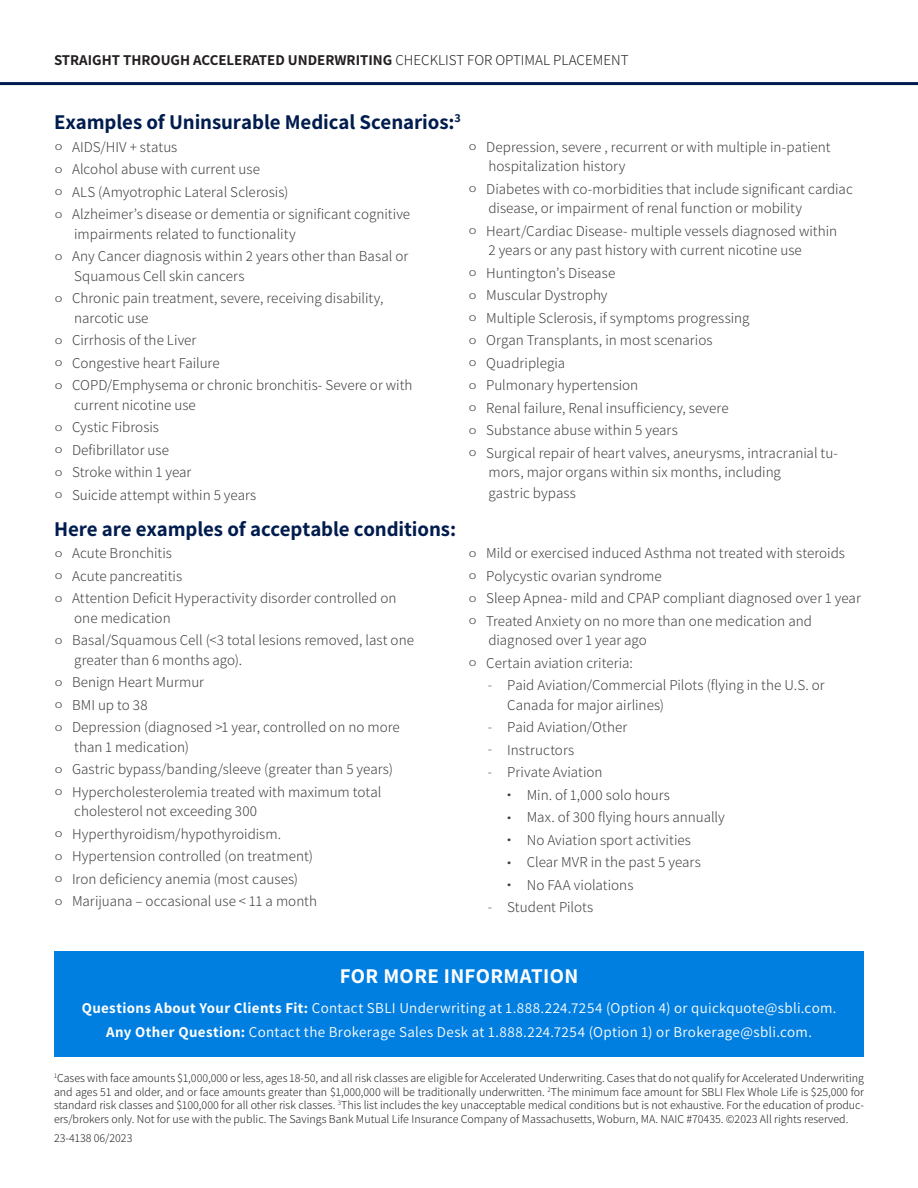
<style>
.page{position:relative;width:918px;height:1188px;background:#fff}
.page>*{position:absolute;margin:0;border:0;box-sizing:border-box;transform-origin:0 0}
.sub_header{font:700 21px "Assistant";letter-spacing:-.005em;color:#001c4e}
.body{font:700 21px "Assistant";letter-spacing:.015em;color:#fff}
.t1{font:300 15px/19.5px "Assistant";color:#3e3e3f}
.body-2{font:15px "Assistant";letter-spacing:.02em;color:#fff}
.t2{font:700 15px "Assistant";color:#231f20}
.t3{font:300 12px/13.5px "Assistant";color:#231f20;text-align:justify}
.s1{font-weight:300}
.s2{font-size:12px}
.s3{font-weight:700}
</style>
<div class="page">
<hr style="left:0;top:82px;width:918px;height:3px;background:#001c4e">
<div style="left:54px;top:951px;width:810px;height:105px;background:#007fe1"></div>
<p class="t2" style="left:54px;top:50px;width:576px">STRAIGHT THROUGH ACCELERATED UNDERWRITING <span class="s1">CHECKLIST FOR OPTIMAL PLACEMENT</span></p>
<p class="sub_header" style="left:54px;top:108px;width:409px">Examples of Uninsurable Medical Scenarios:<sup>3</sup></p>
<p class="t1" style="left:55px;top:136px;width:124px"><span class="s2">o</span> AIDS/HIV + status</p>
<p class="t1" style="left:55px;top:159px;width:207px"><span class="s2">o</span> Alcohol abuse with current use</p>
<p class="t1" style="left:55px;top:181px;width:235px"><span class="s2">o</span> ALS (Amyotrophic Lateral Sclerosis)</p>
<p class="t1" style="left:74px;top:204px;width:337px;text-indent:-20px"><span class="s2">o</span> Alzheimer’s disease or dementia or significant cognitive impairments related to functionality</p>
<p class="t1" style="left:74px;top:246px;width:336px;text-indent:-20px"><span class="s2">o</span> Any Cancer diagnosis within 2 years other than Basal or<br>Squamous Cell skin cancers</p>
<p class="t1" style="left:74px;top:288px;width:311px;text-indent:-20px"><span class="s2">o</span> Chronic pain treatment, severe, receiving disability, narcotic use</p>
<p class="t1" style="left:55px;top:330px;width:143px"><span class="s2">o</span> Cirrhosis of the Liver</p>
<p class="t1" style="left:55px;top:352px;width:166px"><span class="s2">o</span> Congestive heart Failure</p>
<p class="t1" style="left:74px;top:375px;width:340px;text-indent:-20px"><span class="s2">o</span> COPD/Emphysema or chronic bronchitis- Severe or with current nicotine use</p>
<p class="t1" style="left:55px;top:417px;width:106px"><span class="s2">o</span> Cystic Fibrosis</p>
<p class="t1" style="left:55px;top:439px;width:116px"><span class="s2">o</span> Defibrillator use</p>
<p class="t1" style="left:55px;top:462px;width:138px"><span class="s2">o</span> Stroke within 1 year</p>
<p class="t1" style="left:55px;top:484px;width:203px"><span class="s2">o</span> Suicide attempt within 5 years</p>
<p class="sub_header" style="left:54px;top:514px;width:404px">Here are examples of acceptable conditions:</p>
<p class="t1" style="left:55px;top:543px;width:119px"><span class="s2">o</span> Acute Bronchitis</p>
<p class="t1" style="left:55px;top:565px;width:129px"><span class="s2">o</span> Acute pancreatitis</p>
<p class="t1" style="left:74px;top:588px;width:324px;text-indent:-20px"><span class="s2">o</span> Attention Deficit Hyperactivity disorder controlled on one medication</p>
<p class="t1" style="left:74px;top:630px;width:341px;text-indent:-20px"><span class="s2">o</span> Basal/Squamous Cell (&lt;3 total lesions removed, last one greater than 6 months ago).</p>
<p class="t1" style="left:55px;top:672px;width:151px"><span class="s2">o</span> Benign Heart Murmur</p>
<p class="t1" style="left:55px;top:694px;width:94px"><span class="s2">o</span> BMI up to 38</p>
<p class="t1" style="left:74px;top:717px;width:327px;text-indent:-20px"><span class="s2">o</span> Depression (diagnosed &gt;1 year, controlled on no more than 1 medication)</p>
<p class="t1" style="left:55px;top:759px;width:340px"><span class="s2">o</span> Gastric bypass/banding/sleeve (greater than 5 years)</p>
<p class="t1" style="left:74px;top:781px;width:309px;text-indent:-20px"><span class="s2">o</span> Hypercholesterolemia treated with maximum total cholesterol not exceeding 300</p>
<p class="t1" style="left:55px;top:823px;width:228px"><span class="s2">o</span> Hyperthyroidism/hypothyroidism.</p>
<p class="t1" style="left:55px;top:846px;width:260px"><span class="s2">o</span> Hypertension controlled (on treatment)</p>
<p class="t1" style="left:55px;top:868px;width:245px"><span class="s2">o</span> Iron deficiency anemia (most causes)</p>
<p class="t1" style="left:55px;top:891px;width:264px"><span class="s2">o</span> Marijuana – occasional use &lt; 11 a month</p>
<p class="t1" style="left:488px;top:136px;width:344px;text-indent:-20px"><span class="s2">o</span> Depression, severe , recurrent or with multiple in-patient hospitalization history</p>
<p class="t1" style="left:488px;top:178px;width:366px;text-indent:-20px"><span class="s2">o</span> Diabetes with co-morbidities that include significant cardiac disease, or impairment of renal function or mobility</p>
<p class="t1" style="left:488px;top:220px;width:350px;text-indent:-20px"><span class="s2">o</span> Heart/Cardiac Disease- multiple vessels diagnosed within<br>2 years or any past history with current nicotine use</p>
<p class="t1" style="left:469px;top:262px;width:148px"><span class="s2">o</span> Huntington’s Disease</p>
<p class="t1" style="left:469px;top:285px;width:140px"><span class="s2">o</span> Muscular Dystrophy</p>
<p class="t1" style="left:469px;top:307px;width:282px"><span class="s2">o</span> Multiple Sclerosis, if symptoms progressing</p>
<p class="t1" style="left:469px;top:330px;width:245px"><span class="s2">o</span> Organ Transplants, in most scenarios</p>
<p class="t1" style="left:469px;top:352px;width:98px"><span class="s2">o</span> Quadriplegia</p>
<p class="t1" style="left:469px;top:375px;width:171px"><span class="s2">o</span> Pulmonary hypertension</p>
<p class="t1" style="left:469px;top:397px;width:261px"><span class="s2">o</span> Renal failure, Renal insufficiency, severe</p>
<p class="t1" style="left:469px;top:420px;width:210px"><span class="s2">o</span> Substance abuse within 5 years</p>
<p class="t1" style="left:488px;top:442px;width:351px;text-indent:-20px"><span class="s2">o</span> Surgical repair of heart valves, aneurysms, intracranial tu&shy;mors, major organs within six months, including</p>
<p class="t1" style="left:488px;top:483px;width:89px">gastric bypass</p>
<p class="t1" style="left:469px;top:543px;width:378px"><span class="s2">o</span> Mild or exercised induced Asthma not treated with steroids</p>
<p class="t1" style="left:469px;top:565px;width:194px"><span class="s2">o</span> Polycystic ovarian syndrome</p>
<p class="t1" style="left:469px;top:588px;width:393px"><span class="s2">o</span> Sleep Apnea- mild and CPAP compliant diagnosed over 1 year</p>
<p class="t1" style="left:488px;top:610px;width:325px;text-indent:-20px"><span class="s2">o</span> Treated Anxiety on no more than one medication and diagnosed over 1 year ago</p>
<p class="t1" style="left:469px;top:652px;width:165px"><span class="s2">o</span> Certain aviation criteria:</p>
<p class="t1" style="left:507px;top:675px;width:319px;text-indent:-20px"><span class="s2">-</span> Paid Aviation/Commercial Pilots (flying in the U.S. or<br>Canada for major airlines)</p>
<p class="t1" style="left:488px;top:717px;width:141px"><span class="s2">-</span> Paid Aviation/Other</p>
<p class="t1" style="left:488px;top:739px;width:88px"><span class="s2">-</span> Instructors</p>
<p class="t1" style="left:488px;top:762px;width:116px"><span class="s2">-</span> Private Aviation</p>
<p class="t1" style="left:507px;top:784px;width:164px"><span class="s2">•</span> Min. of 1,000 solo hours</p>
<p class="t1" style="left:507px;top:807px;width:219px"><span class="s2">•</span> Max. of 300 flying hours annually</p>
<p class="t1" style="left:507px;top:829px;width:185px"><span class="s2">•</span> No Aviation sport activities</p>
<p class="t1" style="left:507px;top:852px;width:195px"><span class="s2">•</span> Clear MVR in the past 5 years</p>
<p class="t1" style="left:507px;top:874px;width:128px"><span class="s2">•</span> No FAA violations</p>
<p class="t1" style="left:488px;top:897px;width:107px"><span class="s2">-</span> Student Pilots</p>
<p class="body" style="left:340px;top:961px;width:240px">FOR MORE INFORMATION</p>
<p class="body-2" style="left:82px;top:997px;width:756px"><span class="s3">Questions About Your Clients Fit:</span> Contact SBLI Underwriting at 1.888.224.7254 (Option 4) or quickquote@sbli.com.</p>
<p class="body-2" style="left:106px;top:1021px;width:707px"><span class="s3">Any Other Question:</span> Contact the Brokerage Sales Desk at 1.888.224.7254 (Option 1) or Brokerage@sbli.com.</p>
<p class="t3" style="left:54px;top:1071px;width:812px"><sup>1</sup>Cases with face amounts $1,000,000 or less, ages 18-50, and all risk classes are eligible for Accelerated Underwriting. Cases that do not qualify for Accelerated Underwriting and ages 51 and older, and or face amounts greater than $1,000,000 will be traditionally underwritten. <sup>2</sup>The minimum face amount for SBLI Flex Whole Life is $25,000 for standard risk classes and $100,000 for all other risk classes. <sup>3</sup>This list includes the key unacceptable medical conditions but is not exhaustive. For the education of produc&shy;ers/brokers only. Not for use with the public. The Savings Bank Mutual Life Insurance Company of Massachusetts, Woburn, MA. NAIC #70435. ©2023 All rights reserved.</p>
<p class="t3" style="left:54px;top:1131px;width:80px">23-4138 06/2023</p>
</div>
